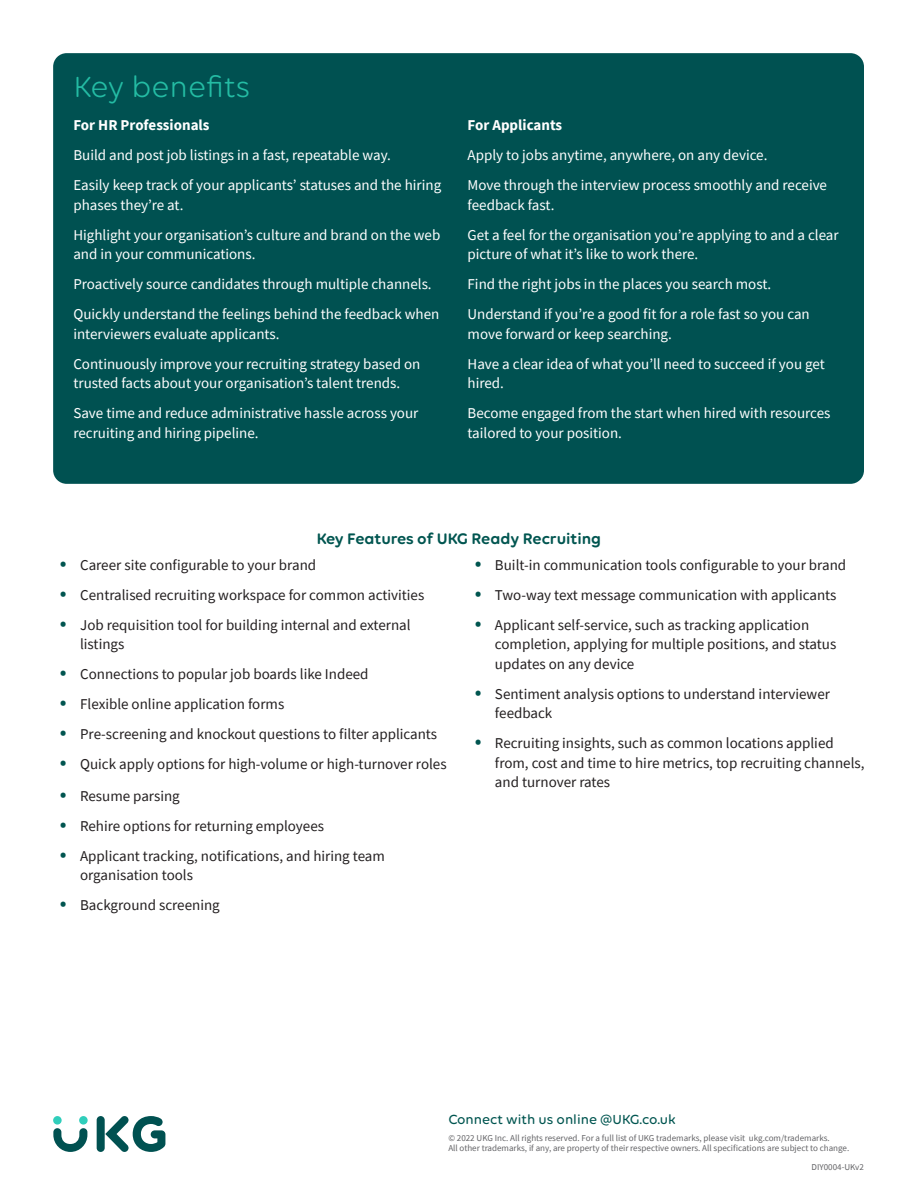
<style>
.page{position:relative;width:918px;height:1188px;background:#fff}
.page>*{position:absolute;margin:0;border:0;box-sizing:border-box;transform-origin:0 0}
.Callout_title{font:31.5px "Volte Rounded";color:#24bca4}
.Body_headline{font:600 16.5px "Volte Rounded";color:#005550}
.Body_text_9_12{font:15px/19.5px "Source Sans Pro";color:#fff}
.t1{font:15px/19.5px "Source Sans Pro";color:#231f20}
.Body_text_9_12-2{font:700 15px "Source Sans Pro";color:#fff}
.Call_to_action{font:500 14.25px "Volte Rounded";color:#005550}
.Footnote{font:9px "Source Sans Pro";color:#636366}
.s1{font-size:22.5px;color:#005550}
</style>
<div class="page">
<div style="left:53px;top:53px;width:811px;height:431px;background:#005151;border-radius:14px"></div>
<div style="left:97px;top:1116px;width:8px;height:36px;background:#005151;border-radius:4px"></div>
<svg style="left:105px;top:1116px;width:60px;height:36px"></svg>
<div style="left:53px;top:1116px;width:9px;height:9px;background:#30cebb;border-radius:50%"></div>
<div style="left:79px;top:1116px;width:9px;height:9px;background:#30cebb;border-radius:50%"></div>
<svg style="left:53px;top:1128px;width:34px;height:24px"></svg>
<p class="Callout_title" style="left:73px;top:68px;width:178px">Key benefits</p>
<p class="Body_text_9_12-2" style="left:73px;top:115px;width:138px">For HR Professionals</p>
<p class="Body_text_9_12" style="left:73px;top:145px;width:319px">Build and post job listings in a fast, repeatable way.</p>
<p class="Body_text_9_12" style="left:73px;top:175px;width:369px">Easily keep track of your applicants’ statuses and the hiring phases they’re at.</p>
<p class="Body_text_9_12" style="left:73px;top:225px;width:368px">Highlight your organisation’s culture and brand on the web and in your communications.</p>
<p class="Body_text_9_12" style="left:73px;top:274px;width:360px">Proactively source candidates through multiple channels.</p>
<p class="Body_text_9_12" style="left:73px;top:304px;width:368px">Quickly understand the feelings behind the feedback when interviewers evaluate applicants.</p>
<p class="Body_text_9_12" style="left:73px;top:354px;width:348px">Continuously improve your recruiting strategy based on trusted facts about your organisation’s talent trends.</p>
<p class="Body_text_9_12" style="left:73px;top:403px;width:347px">Save time and reduce administrative hassle across your recruiting and hiring pipeline.</p>
<p class="Body_text_9_12-2" style="left:468px;top:115px;width:96px">For Applicants</p>
<p class="Body_text_9_12" style="left:468px;top:145px;width:301px">Apply to jobs anytime, anywhere, on any device.</p>
<p class="Body_text_9_12" style="left:468px;top:175px;width:361px">Move through the interview process smoothly and receive feedback fast.</p>
<p class="Body_text_9_12" style="left:468px;top:225px;width:373px">Get a feel for the organisation you’re applying to and a clear picture of what it’s like to work there.</p>
<p class="Body_text_9_12" style="left:468px;top:274px;width:305px">Find the right jobs in the places you search most.</p>
<p class="Body_text_9_12" style="left:468px;top:304px;width:344px">Understand if you’re a good fit for a role fast so you can move forward or keep searching.</p>
<p class="Body_text_9_12" style="left:468px;top:354px;width:359px">Have a clear idea of what you’ll need to succeed if you get hired.</p>
<p class="Body_text_9_12" style="left:468px;top:403px;width:364px">Become engaged from the start when hired with resources tailored to your position.</p>
<p class="Body_headline" style="left:317px;top:529px;width:286px">Key Features of UKG Ready Recruiting</p>
<p class="t1" style="left:60px;top:555px;width:258px"><span class="s1">•</span> Career site configurable to your brand</p>
<p class="t1" style="left:60px;top:585px;width:366px"><span class="s1">•</span> Centralised recruiting workspace for common activities</p>
<p class="t1" style="left:80px;top:615px;width:332px;text-indent:-20px"><span class="s1">•</span> Job requisition tool for building internal and external listings</p>
<p class="t1" style="left:60px;top:665px;width:310px"><span class="s1">•</span> Connections to popular job boards like Indeed</p>
<p class="t1" style="left:60px;top:695px;width:226px"><span class="s1">•</span> Flexible online application forms</p>
<p class="t1" style="left:60px;top:725px;width:379px"><span class="s1">•</span> Pre-screening and knockout questions to filter applicants</p>
<p class="t1" style="left:60px;top:755px;width:388px"><span class="s1">•</span> Quick apply options for high-volume or high-turnover roles</p>
<p class="t1" style="left:60px;top:786px;width:121px"><span class="s1">•</span> Resume parsing</p>
<p class="t1" style="left:60px;top:816px;width:266px"><span class="s1">•</span> Rehire options for returning employees</p>
<p class="t1" style="left:80px;top:846px;width:306px;text-indent:-20px"><span class="s1">•</span> Applicant tracking, notifications, and hiring team organisation tools</p>
<p class="t1" style="left:60px;top:896px;width:161px"><span class="s1">•</span> Background screening</p>
<p class="t1" style="left:475px;top:555px;width:373px"><span class="s1">•</span> Built-in communication tools configurable to your brand</p>
<p class="t1" style="left:475px;top:585px;width:363px"><span class="s1">•</span> Two-way text message communication with applicants</p>
<p class="t1" style="left:495px;top:615px;width:343px;text-indent:-20px"><span class="s1">•</span> Applicant self-service, such as tracking application completion, applying for multiple positions, and status updates on any device</p>
<p class="t1" style="left:495px;top:684px;width:336px;text-indent:-20px"><span class="s1">•</span> Sentiment analysis options to understand interviewer feedback</p>
<p class="t1" style="left:495px;top:734px;width:371px;text-indent:-20px"><span class="s1">•</span> Recruiting insights, such as common locations applied from, cost and time to hire metrics, top recruiting channels, and turnover rates</p>
<p class="Call_to_action" style="left:448px;top:1111px;width:229px">Connect with us online @UKG.co.uk</p>
<p class="Footnote" style="left:448px;top:1132px;width:383px">© 2022 UKG Inc. All rights reserved. For a full list of UKG trademarks, please visit ukg.com/trademarks.</p>
<p class="Footnote" style="left:448px;top:1143px;width:402px">All other trademarks, if any, are property of their respective owners. All specifications are subject to change.</p>
<p class="Footnote" style="left:812px;top:1161px;width:54px">DIY0004-UKv2</p>
</div>
